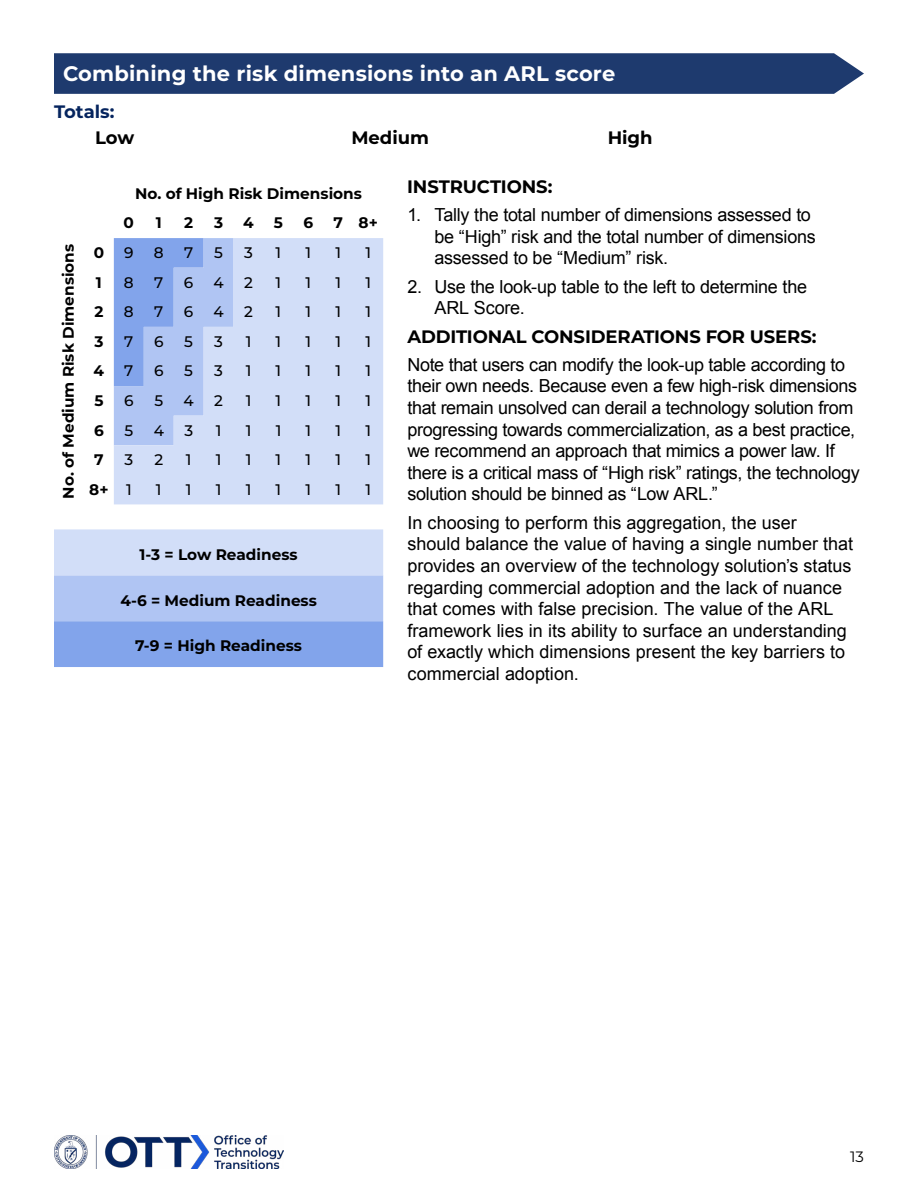
<style>
.page{position:relative;width:918px;height:1188px;background:#fff}
.page>*{position:absolute;margin:0;border:0;box-sizing:border-box;transform-origin:0 0}
.t1{font:700 21px "Montserrat";letter-spacing:.01em;color:#fff}
.t2{font:18px/21.6px "Arial";letter-spacing:-.015em;color:#000}
.t3{font:700 18px "Montserrat";letter-spacing:-.01em;color:#000}
.t4{font:700 18px "Montserrat";color:#05245e}
.t5{font:700 15.3px "Montserrat";color:#000}
.t6{font:500 15.3px "Montserrat";color:#000}
.t7{font:15px "Montserrat";color:#000}
.s1{font-weight:500}
</style>
<div class="page">
<img style="left:54px;top:1136px;width:229px;height:33px">
<div style="left:54px;top:53px;width:810px;height:41px;background:#1e3a6e"></div>
<div style="left:54px;top:621px;width:329px;height:46px;background:#82a4eb"></div>
<div style="left:54px;top:575px;width:329px;height:46px;background:#b0c5f3"></div>
<svg style="left:54px;top:238px;width:329px;height:337px;fill:#d2def8"></svg>
<p class="t1" style="left:63px;top:58px;width:554px">Combining the risk dimensions into an ARL score</p>
<p class="t4" style="left:54px;top:99px;width:62px">Totals:</p>
<p class="t3" style="left:95px;top:125px;width:41px">Low</p>
<p class="t3" style="left:351px;top:125px;width:79px">Medium</p>
<p class="t3" style="left:608px;top:125px;width:47px">High</p>
<p class="t5" style="left:135px;top:182px;width:228px">No. of High Risk Dimensions</p>
<p class="t5" style="left:124px;top:212px;width:12px">0</p>
<p class="t5" style="left:156px;top:212px;width:7px">1</p>
<p class="t5" style="left:184px;top:212px;width:11px">2</p>
<p class="t5" style="left:214px;top:212px;width:11px">3</p>
<p class="t5" style="left:243px;top:212px;width:12px">4</p>
<p class="t5" style="left:274px;top:212px;width:11px">5</p>
<p class="t5" style="left:304px;top:212px;width:11px">6</p>
<p class="t5" style="left:334px;top:212px;width:46px">7 8+</p>
<p class="t5" style="left:57px;top:499px;width:256px;rotate:-90deg">No. of Medium Risk Dimensions</p>
<p class="t5" style="left:94px;top:242px;width:12px">0</p>
<p class="t6" style="left:124px;top:242px;width:11px">9</p>
<p class="t6" style="left:154px;top:242px;width:11px">8</p>
<p class="t6" style="left:184px;top:242px;width:11px">7</p>
<p class="t6" style="left:214px;top:242px;width:10px">5</p>
<p class="t6" style="left:244px;top:242px;width:10px">3</p>
<p class="t6" style="left:276px;top:242px;width:7px">1</p>
<p class="t6" style="left:306px;top:242px;width:7px">1</p>
<p class="t6" style="left:335px;top:242px;width:7px">1</p>
<p class="t6" style="left:365px;top:242px;width:7px">1</p>
<p class="t3" style="left:407px;top:173px;width:147px">INSTRUCTIONS:</p>
<p class="t2" style="left:434px;top:204px;width:383px;text-indent:-27px">1. Tally the total number of dimensions assessed to be “High” risk and the total number of dimensions assessed to be “Medium” risk.</p>
<p class="t2" style="left:434px;top:276px;width:374px;text-indent:-27px">2. Use the look-up table to the left to determine the<br>ARL Score.</p>
<p class="t3" style="left:407px;top:323px;width:411px">ADDITIONAL CONSIDERATIONS FOR USERS:</p>
<p class="t2" style="left:407px;top:354px;width:454px">Note that users can modify the look-up table according to their own needs. Because even a few high-risk dimensions that remain unsolved can derail a technology solution from progressing towards commercialization, as a best practice, we recommend an approach that mimics a power law. If there is a critical mass of “High risk” ratings, the technology solution should be binned as “Low ARL.”</p>
<p class="t2" style="left:407px;top:512px;width:447px">In choosing to perform this aggregation, the user should balance the value of having a single number that provides an overview of the technology solution’s status regarding commercial adoption and the lack of nuance that comes with false precision. The value of the ARL framework lies in its ability to surface an understanding of exactly which dimensions present the key barriers to commercial adoption.</p>
<p class="t5" style="left:96px;top:271px;width:7px">1</p>
<p class="t6" style="left:124px;top:271px;width:11px">8</p>
<p class="t6" style="left:154px;top:271px;width:11px">7</p>
<p class="t6" style="left:184px;top:271px;width:11px">6</p>
<p class="t6" style="left:213px;top:271px;width:12px">4</p>
<p class="t6" style="left:244px;top:271px;width:10px">2</p>
<p class="t6" style="left:276px;top:271px;width:7px">1</p>
<p class="t6" style="left:306px;top:271px;width:7px">1</p>
<p class="t6" style="left:335px;top:271px;width:7px">1</p>
<p class="t6" style="left:365px;top:271px;width:7px">1</p>
<p class="t5" style="left:94px;top:301px;width:11px">2</p>
<p class="t6" style="left:124px;top:301px;width:11px">8</p>
<p class="t6" style="left:154px;top:301px;width:11px">7</p>
<p class="t6" style="left:184px;top:301px;width:11px">6</p>
<p class="t6" style="left:213px;top:301px;width:12px">4</p>
<p class="t6" style="left:244px;top:301px;width:10px">2</p>
<p class="t6" style="left:276px;top:301px;width:7px">1</p>
<p class="t6" style="left:306px;top:301px;width:7px">1</p>
<p class="t6" style="left:335px;top:301px;width:7px">1</p>
<p class="t6" style="left:365px;top:301px;width:7px">1</p>
<p class="t5" style="left:94px;top:330px;width:11px">3</p>
<p class="t6" style="left:124px;top:331px;width:11px">7</p>
<p class="t6" style="left:154px;top:331px;width:11px">6</p>
<p class="t6" style="left:184px;top:331px;width:10px">5</p>
<p class="t6" style="left:214px;top:331px;width:10px">3</p>
<p class="t6" style="left:246px;top:331px;width:7px">1</p>
<p class="t6" style="left:276px;top:331px;width:7px">1</p>
<p class="t6" style="left:306px;top:331px;width:7px">1</p>
<p class="t6" style="left:335px;top:331px;width:7px">1</p>
<p class="t6" style="left:365px;top:331px;width:7px">1</p>
<p class="t5" style="left:94px;top:360px;width:12px">4</p>
<p class="t6" style="left:124px;top:360px;width:11px">7</p>
<p class="t6" style="left:154px;top:360px;width:11px">6</p>
<p class="t6" style="left:184px;top:360px;width:10px">5</p>
<p class="t6" style="left:214px;top:360px;width:10px">3</p>
<p class="t6" style="left:246px;top:360px;width:7px">1</p>
<p class="t6" style="left:276px;top:360px;width:7px">1</p>
<p class="t6" style="left:306px;top:360px;width:7px">1</p>
<p class="t6" style="left:335px;top:360px;width:7px">1</p>
<p class="t6" style="left:365px;top:360px;width:7px">1</p>
<p class="t5" style="left:94px;top:389px;width:11px">5</p>
<p class="t6" style="left:124px;top:390px;width:11px">6</p>
<p class="t6" style="left:154px;top:390px;width:10px">5</p>
<p class="t6" style="left:184px;top:390px;width:12px">4</p>
<p class="t6" style="left:214px;top:390px;width:10px">2</p>
<p class="t6" style="left:246px;top:390px;width:7px">1</p>
<p class="t6" style="left:276px;top:390px;width:7px">1</p>
<p class="t6" style="left:306px;top:390px;width:7px">1</p>
<p class="t6" style="left:336px;top:390px;width:7px">1</p>
<p class="t6" style="left:365px;top:390px;width:7px">1</p>
<p class="t5" style="left:94px;top:419px;width:11px">6</p>
<p class="t6" style="left:124px;top:419px;width:10px">5</p>
<p class="t6" style="left:154px;top:419px;width:12px">4</p>
<p class="t6" style="left:184px;top:419px;width:10px">3</p>
<p class="t6" style="left:216px;top:419px;width:7px">1</p>
<p class="t6" style="left:246px;top:419px;width:7px">1</p>
<p class="t6" style="left:276px;top:419px;width:7px">1</p>
<p class="t6" style="left:306px;top:419px;width:7px">1</p>
<p class="t6" style="left:336px;top:419px;width:7px">1</p>
<p class="t6" style="left:365px;top:419px;width:7px">1</p>
<p class="t5" style="left:94px;top:449px;width:11px">7</p>
<p class="t6" style="left:124px;top:449px;width:10px">3</p>
<p class="t6" style="left:154px;top:449px;width:10px">2</p>
<p class="t6" style="left:186px;top:449px;width:7px">1</p>
<p class="t6" style="left:216px;top:449px;width:7px">1</p>
<p class="t6" style="left:246px;top:449px;width:7px">1</p>
<p class="t6" style="left:276px;top:449px;width:7px">1</p>
<p class="t6" style="left:306px;top:449px;width:7px">1</p>
<p class="t6" style="left:336px;top:449px;width:7px">1</p>
<p class="t6" style="left:365px;top:449px;width:7px">1</p>
<p class="t5" style="left:89px;top:478px;width:44px">8+ <span class="s1">1</span></p>
<p class="t6" style="left:156px;top:479px;width:7px">1</p>
<p class="t6" style="left:186px;top:479px;width:7px">1</p>
<p class="t6" style="left:216px;top:479px;width:7px">1</p>
<p class="t6" style="left:246px;top:479px;width:7px">1</p>
<p class="t6" style="left:276px;top:479px;width:7px">1</p>
<p class="t6" style="left:306px;top:479px;width:7px">1</p>
<p class="t6" style="left:336px;top:479px;width:7px">1</p>
<p class="t6" style="left:365px;top:479px;width:7px">1</p>
<p class="t5" style="left:140px;top:543px;width:160px">1-3 = Low Readiness</p>
<p class="t5" style="left:120px;top:589px;width:198px">4-6 = Medium Readiness</p>
<p class="t5" style="left:135px;top:635px;width:168px">7-9 = High Readiness</p>
<p class="t7" style="left:850px;top:1147px;width:15px">13</p>
</div>
